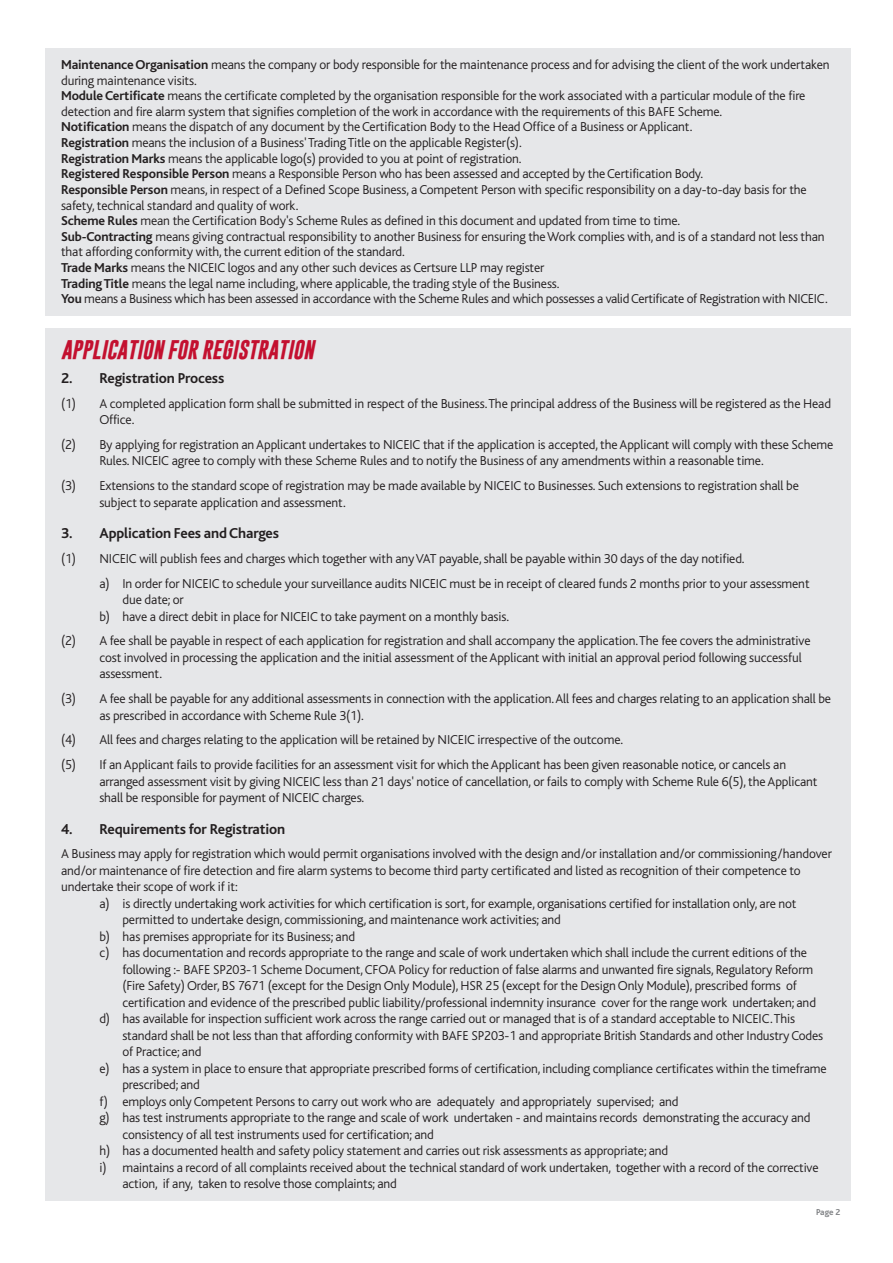
<style>
.page{position:relative;width:893px;height:1263px;background:#fff}
.page>*{position:absolute;margin:0;border:0;box-sizing:border-box;transform-origin:0 0}
.t1{font:italic 700 19.5px "Gobold";color:#c3102f}
.t2{font:700 15px "Bliss";letter-spacing:-.01em;color:#231f20}
.t3{font:300 13.5px/15.6px "Bliss";letter-spacing:-.01em;color:#231f20}
.t4{font:700 9px "Bliss";color:#808285}
.s1{font-weight:700}
</style>
<div class="page">
<div style="left:45px;top:329px;width:806px;height:871px;background:#e6e7e9"></div>
<div style="left:45px;top:48px;width:806px;height:268px;background:#e6e7e9"></div>
<p class="t3" style="left:61px;top:58px;width:770px"><span class="s1">Maintenance Organisation</span> means the company or body responsible for the maintenance process and for advising the client of the work undertaken during maintenance visits.<br><span class="s1">Module Certificate</span> means the certificate completed by the organisation responsible for the work associated with a particular module of the fire detection and fire alarm system that signifies completion of the work in accordance with the requirements of this BAFE Scheme.<br><span class="s1">Notification</span> means the dispatch of any document by the Certification Body to the Head Office of a Business or Applicant.<br><span class="s1">Registration</span> means the inclusion of a Business' Trading Title on the applicable Register(s).<br><span class="s1">Registration Marks</span> means the applicable logo(s) provided to you at point of registration.<br><span class="s1">Registered Responsible Person</span> means a Responsible Person who has been assessed and accepted by the Certification Body.<br><span class="s1">Responsible Person</span> means, in respect of a Defined Scope Business, a Competent Person with specific responsibility on a day-to-day basis for the safety, technical standard and quality of work.<br><span class="s1">Scheme Rules</span> mean the Certification Body's Scheme Rules as defined in this document and updated from time to time.<br><span class="s1">Sub-Contracting</span> means giving contractual responsibility to another Business for ensuring the Work complies with, and is of a standard not less than that affording conformity with, the current edition of the standard.<br><span class="s1">Trade Marks</span> means the NICEIC logos and any other such devices as Certsure LLP may register<br><span class="s1">Trading Title</span> means the legal name including, where applicable, the trading style of the Business.<br><span class="s1">You</span> means a Business which has been assessed in accordance with the Scheme Rules and which possesses a valid Certificate of Registration with NICEIC.</p>
<h1 class="t1" style="left:61px;top:341px;width:254px">APPLICATION FOR REGISTRATION</h1>
<p class="t2" style="left:61px;top:372px;width:165px">2. Registration Process</p>
<p class="t3" style="left:99px;top:396px;width:733px;line-height:16.5px;text-indent:-38px">(1) A completed application form shall be submitted in respect of the Business.The principal address of the Business will be registered as the Head<br>Office.</p>
<p class="t3" style="left:99px;top:437px;width:735px;line-height:16.5px;text-indent:-38px">(2) By applying for registration an Applicant undertakes to NICEIC that if the application is accepted, the Applicant will comply with these Scheme<br>Rules. NICEIC agree to comply with these Scheme Rules and to notify the Business of any amendments within a reasonable time.</p>
<p class="t3" style="left:99px;top:479px;width:701px;line-height:16.5px;text-indent:-38px">(3) Extensions to the standard scope of registration may be made available by NICEIC to Businesses. Such extensions to registration shall be subject to separate application and assessment.</p>
<p class="t2" style="left:61px;top:527px;width:219px">3. Application Fees and Charges</p>
<p class="t3" style="left:99px;top:547px;width:712px;line-height:24.8px;text-indent:-38px">(1) NICEIC will publish fees and charges which together with any VAT payable, shall be payable within 30 days of the day notified.<br>a) In order for NICEIC to schedule your surveillance audits NICEIC must be in receipt of cleared funds 2 months prior to your assessment</p>
<p class="t3" style="left:99px;top:593px;width:411px;line-height:16.5px;text-indent:23px">due date; or<br>b) have a direct debit in place for NICEIC to take payment on a monthly basis.</p>
<p class="t3" style="left:99px;top:634px;width:713px;line-height:16.5px;text-indent:-38px">(2) A fee shall be payable in respect of each application for registration and shall accompany the application.The fee covers the administrative cost involved in processing the application and the initial assessment of the Applicant with initial an approval period following successful assessment.</p>
<p class="t3" style="left:99px;top:692px;width:733px;line-height:16.5px;text-indent:-38px">(3) A fee shall be payable for any additional assessments in connection with the application.All fees and charges relating to an application shall be as prescribed in accordance with Scheme Rule 3(1).</p>
<p class="t3" style="left:61px;top:729px;width:727px;line-height:24.8px">(4) All fees and charges relating to the application will be retained by NICEIC irrespective of the outcome.<br>(5) If an Applicant fails to provide facilities for an assessment visit for which the Applicant has been given reasonable notice, or cancels an</p>
<p class="t3" style="left:99px;top:774px;width:720px;line-height:16.5px">arranged assessment visit by giving NICEIC less than 21 days' notice of cancellation, or fails to comply with Scheme Rule 6(5), the Applicant shall be responsible for payment of NICEIC charges.</p>
<p class="t2" style="left:61px;top:823px;width:226px">4. Requirements for Registration</p>
<p class="t3" style="left:61px;top:847px;width:772px">A Business may apply for registration which would permit organisations involved with the design and/or installation and/or commissioning/handover</p>
<p class="t3" style="left:61px;top:864px;width:741px">and/or maintenance of fire detection and fire alarm systems to become third party certificated and listed as recognition of their competence to</p>
<p class="t3" style="left:61px;top:880px;width:178px">undertake their scope of work if it:</p>
<p class="t3" style="left:99px;top:897px;width:699px">a) is directly undertaking work activities for which certification is sort, for example, organisations certified for installation only, are not</p>
<p class="t3" style="left:122px;top:913px;width:440px">permitted to undertake design, commissioning, and maintenance work activities; and</p>
<p class="t3" style="left:99px;top:930px;width:257px">b) has premises appropriate for its Business; and</p>
<p class="t3" style="left:99px;top:946px;width:709px">c) has documentation and records appropriate to the range and scale of work undertaken which shall include the current editions of the</p>
<p class="t3" style="left:122px;top:963px;width:692px">following :- BAFE SP203-1 Scheme Document,CFOA Policy for reduction of false alarms and unwanted fire signals, Regulatory Reform</p>
<p class="t3" style="left:122px;top:979px;width:676px">(Fire Safety) Order, BS 7671 (except for the Design Only Module), HSR 25 (except for the Design Only Module), prescribed forms of</p>
<p class="t3" style="left:122px;top:996px;width:695px">certification and evidence of the prescribed public liability/professional indemnity insurance cover for the range work undertaken; and</p>
<p class="t3" style="left:99px;top:1012px;width:697px">d) has available for inspection sufficient work across the range carried out or managed that is of a standard acceptable to NICEIC.This</p>
<p class="t3" style="left:122px;top:1029px;width:702px">standard shall be not less than that affording conformity with BAFE SP203-1 and appropriate British Standards and other Industry Codes</p>
<p class="t3" style="left:122px;top:1045px;width:81px">of Practice; and</p>
<p class="t3" style="left:99px;top:1062px;width:729px">e) has a system in place to ensure that appropriate prescribed forms of certification, including compliance certificates within the timeframe</p>
<p class="t3" style="left:122px;top:1078px;width:79px">prescribed; and</p>
<p class="t3" style="left:99px;top:1095px;width:581px">f) employs only Competent Persons to carry out work who are adequately and appropriately supervised; and</p>
<p class="t3" style="left:99px;top:1111px;width:713px">g) has test instruments appropriate to the range and scale of work undertaken - and maintains records demonstrating the accuracy and</p>
<p class="t3" style="left:122px;top:1128px;width:313px">consistency of all test instruments used for certification; and</p>
<p class="t3" style="left:99px;top:1144px;width:570px">h) has a documented health and safety policy statement and carries out risk assessments as appropriate; and</p>
<p class="t3" style="left:99px;top:1161px;width:721px">i) maintains a record of all complaints received about the technical standard of work undertaken, together with a record of the corrective</p>
<p class="t3" style="left:122px;top:1177px;width:276px">action, if any, taken to resolve those complaints; and</p>
<p class="t4" style="left:816px;top:1209px;width:26px">Page 2</p>
</div>
